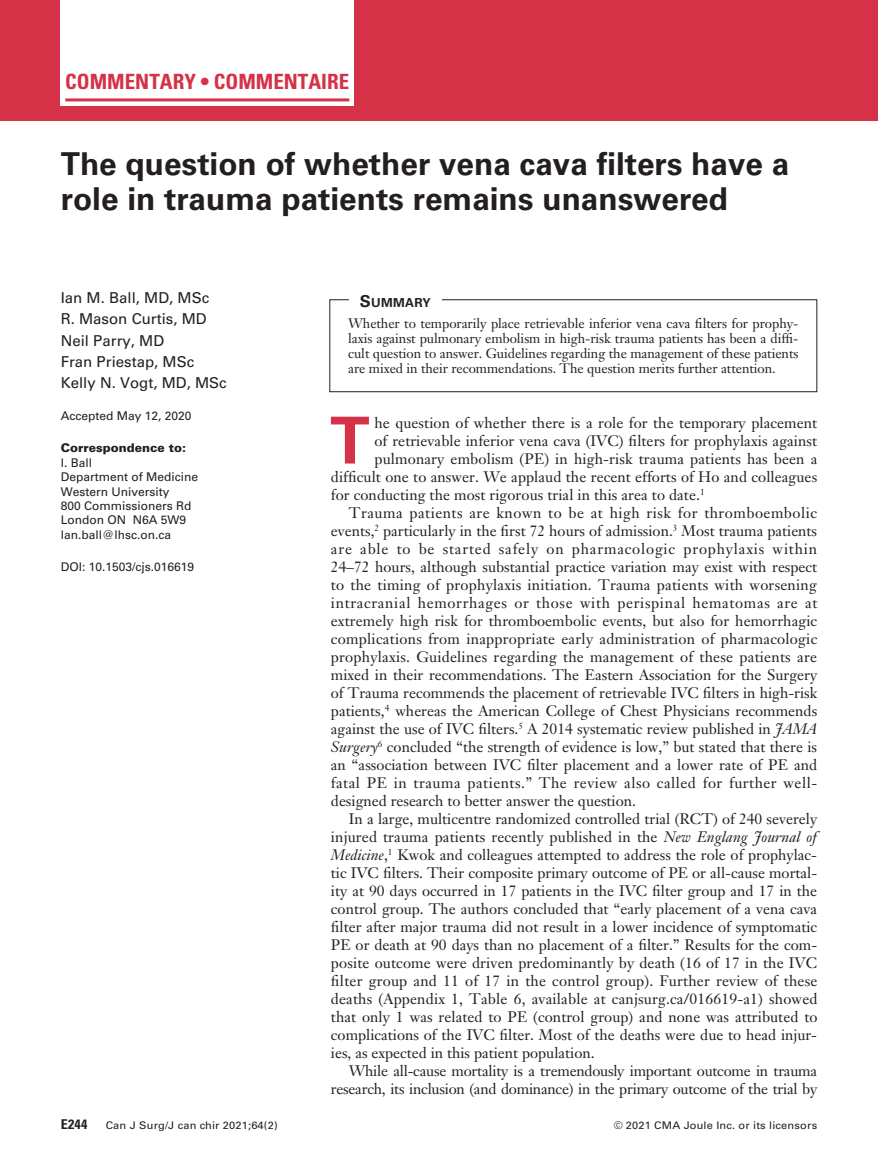
<style>
.page{position:relative;width:878px;height:1175px;background:#fff}
.page>*{position:absolute;margin:0;border:0;box-sizing:border-box;transform-origin:0 0}
.t1{font:700 64.8px "Univers LT Std";color:#d63247}
.t2{font:700 31.5px/34.5px "Univers LT Std";color:#231f20}
.t3{font:700 condensed 21px "Univers LT Std";color:#d63247}
.t4{font:15px "Janson Text LT Std";color:#231f20}
.t5{font:15px "Janson Text LT Std";letter-spacing:.03em;color:#231f20}
.t6{font:15px/21px "Univers LT Std";color:#231f20}
.t7{font:15px "Janson Text LT Std";letter-spacing:.045em;color:#231f20}
.t8{font:15px "Janson Text LT Std";letter-spacing:.055em;color:#231f20}
.t9{font:13.5px/15px "Janson Text LT Std";letter-spacing:-.005em;color:#231f20;text-align:justify}
.t10{font:700 condensed 13.5px "Univers LT Std";color:#231f20;scale:1.05 1}
.t11{font:700 12.3px "Univers LT Std";letter-spacing:.025em;color:#231f20}
.t12{font:12px/14.4px "Univers LT Std";color:#231f20}
.t13{font:900 12px "Univers LT Std";color:#231f20}
.t14{font:10.5px "Univers LT Std";letter-spacing:.015em;color:#231f20;scale:1.05 1}
.s1{font-size:16.5px}
.s2{font-style:italic}
</style>
<div class="page">
<div style="left:0;top:0;width:877px;height:120px;background:#d63247"></div>
<div style="left:329px;top:299px;width:488px;height:93px;border:1px solid #231f20"></div>
<div style="left:349px;top:292px;width:92px;height:17px;background:#fff"></div>
<div style="left:61px;top:0;width:293px;height:106px;background:#fff"></div>
<hr style="left:65px;top:98px;width:284px;height:3px;background:#d63247">
<h3 class="t3" style="left:65px;top:69px;width:285px">COMMENTARY • COMMENTAIRE</h3>
<h2 class="t2" style="left:61px;top:147px;width:730px">The question of whether vena cava filters have a role in trauma patients remains unanswered</h2>
<p class="t6" style="left:61px;top:288px;width:167px">Ian M. Ball, MD, MSc<br>R. Mason Curtis, MD<br>Neil Parry, MD<br>Fran Priestap, MSc<br>Kelly N. Vogt, MD, MSc</p>
<p class="t12" style="left:61px;top:408px;width:132px">Accepted May 12, 2020</p>
<p class="t13" style="left:61px;top:440px;width:127px">Correspondence to:</p>
<p class="t12" style="left:61px;top:455px;width:139px">I. Ball<br>Department of Medicine<br>Western University<br>800 Commissioners Rd<br>London ON N6A 5W9<br>Ian.ball@lhsc.on.ca</p>
<p class="t12" style="left:61px;top:560px;width:135px">DOI: 10.1503/cjs.016619</p>
<p class="t11" style="left:360px;top:295px;width:72px"><span class="s1">S</span>UMMARY</p>
<p class="t9" style="left:348px;top:316px;width:452px">Whether to temporarily place retrievable inferior vena cava filters for prophy&shy;laxis against pulmonary embolism in high-risk trauma patients has been a diffi&shy;cult question to answer. Guidelines regarding the management of these patients are mixed in their recommendations. The question merits further attention.</p>
<h1 class="t1" style="left:330px;top:403px;width:41px">T</h1>
<p class="t4" style="left:374px;top:413px;width:444px">he question of whether there is a role for the temporary placement</p>
<p class="t4" style="left:374px;top:431px;width:444px">of retrievable inferior vena cava (IVC) filters for prophylaxis against</p>
<p class="t4" style="left:374px;top:449px;width:444px">pulmonary embolism (PE) in high-risk trauma patients has been a</p>
<p class="t4" style="left:331px;top:467px;width:488px">difficult one to answer. We applaud the recent efforts of Ho and colleagues</p>
<p class="t4" style="left:331px;top:485px;width:375px">for conducting the most rigorous trial in this area to date.<sup>1</sup></p>
<p class="t5" style="left:349px;top:503px;width:469px">Trauma patients are known to be at high risk for thromboembolic</p>
<p class="t4" style="left:331px;top:521px;width:487px">events,<sup>2</sup> particularly in the first 72 hours of admission.<sup>3</sup> Most trauma patients</p>
<p class="t8" style="left:331px;top:539px;width:488px">are able to be started safely on pharmacologic prophylaxis within</p>
<p class="t4" style="left:331px;top:557px;width:488px">24–72 hours, although substantial practice variation may exist with respect</p>
<p class="t4" style="left:331px;top:575px;width:487px">to the timing of prophylaxis initiation. Trauma patients with worsening</p>
<p class="t7" style="left:331px;top:593px;width:488px">intracranial hemorrhages or those with perispinal hematomas are at</p>
<p class="t4" style="left:331px;top:611px;width:488px">extremely high risk for thromboembolic events, but also for hemorrhagic</p>
<p class="t4" style="left:331px;top:629px;width:488px">complications from inappropriate early administration of pharmacologic</p>
<p class="t4" style="left:331px;top:647px;width:487px">prophylaxis. Guidelines regarding the management of these patients are</p>
<p class="t4" style="left:331px;top:665px;width:488px">mixed in their recommendations. The Eastern Association for the Surgery</p>
<p class="t4" style="left:331px;top:683px;width:488px">of Trauma recommends the placement of retrievable IVC filters in high-risk</p>
<p class="t4" style="left:331px;top:701px;width:488px">patients,<sup>4</sup> whereas the American College of Chest Physicians recommends</p>
<p class="t4" style="left:331px;top:719px;width:487px">against the use of IVC filters.<sup>5</sup> A 2014 systematic review published in <span class="s2">JAMA</span></p>
<p class="t4" style="left:331px;top:737px;width:487px"><span class="s2">Surgery</span><sup>6</sup> concluded “the strength of evidence is low,” but stated that there is</p>
<p class="t4" style="left:331px;top:755px;width:488px">an “association between IVC filter placement and a lower rate of PE and</p>
<p class="t5" style="left:331px;top:773px;width:488px">fatal PE in trauma patients.” The review also called for further well-</p>
<p class="t4" style="left:331px;top:791px;width:306px">designed research to better answer the question.</p>
<p class="t4" style="left:349px;top:809px;width:470px">In a large, multicentre randomized controlled trial (RCT) of 240 severely</p>
<p class="t4" style="left:331px;top:827px;width:487px">injured trauma patients recently published in the <span class="s2">New Englang Journal of</span></p>
<p class="t4" style="left:331px;top:845px;width:487px"><span class="s2">Medicine</span>,<sup>1</sup> Kwok and colleagues attempted to address the role of prophylac-</p>
<p class="t4" style="left:331px;top:863px;width:488px">tic IVC filters. Their composite primary outcome of PE or all-cause mortal-</p>
<p class="t4" style="left:331px;top:881px;width:487px">ity at 90 days occurred in 17 patients in the IVC filter group and 17 in the</p>
<p class="t4" style="left:331px;top:899px;width:487px">control group. The authors concluded that “early placement of a vena cava</p>
<p class="t4" style="left:331px;top:917px;width:488px">filter after major trauma did not result in a lower incidence of symptomatic</p>
<p class="t4" style="left:331px;top:935px;width:488px">PE or death at 90 days than no placement of a filter.” Results for the com-</p>
<p class="t4" style="left:331px;top:953px;width:488px">posite outcome were driven predominantly by death (16 of 17 in the IVC</p>
<p class="t4" style="left:331px;top:971px;width:488px">filter group and 11 of 17 in the control group). Further review of these</p>
<p class="t4" style="left:331px;top:989px;width:488px">deaths (Appendix 1, Table 6, available at canjsurg.ca/016619-a1) showed</p>
<p class="t4" style="left:331px;top:1007px;width:488px">that only 1 was related to PE (control group) and none was attributed to</p>
<p class="t4" style="left:331px;top:1025px;width:486px">complications of the IVC filter. Most of the deaths were due to head injur-</p>
<p class="t4" style="left:331px;top:1043px;width:265px">ies, as expected in this patient population.</p>
<p class="t4" style="left:349px;top:1061px;width:469px">While all-cause mortality is a tremendously important outcome in trauma</p>
<p class="t4" style="left:331px;top:1079px;width:488px">research, its inclusion (and dominance) in the primary outcome of the trial by</p>
<p class="t10" style="left:61px;top:1116px;width:27px">E244</p>
<p class="t14" style="left:106px;top:1119px;width:165px">Can J Surg/J can chir 2021;64(2)</p>
<p class="t14" style="left:613px;top:1119px;width:195px">© 2021 CMA Joule Inc. or its licensors</p>
</div>
